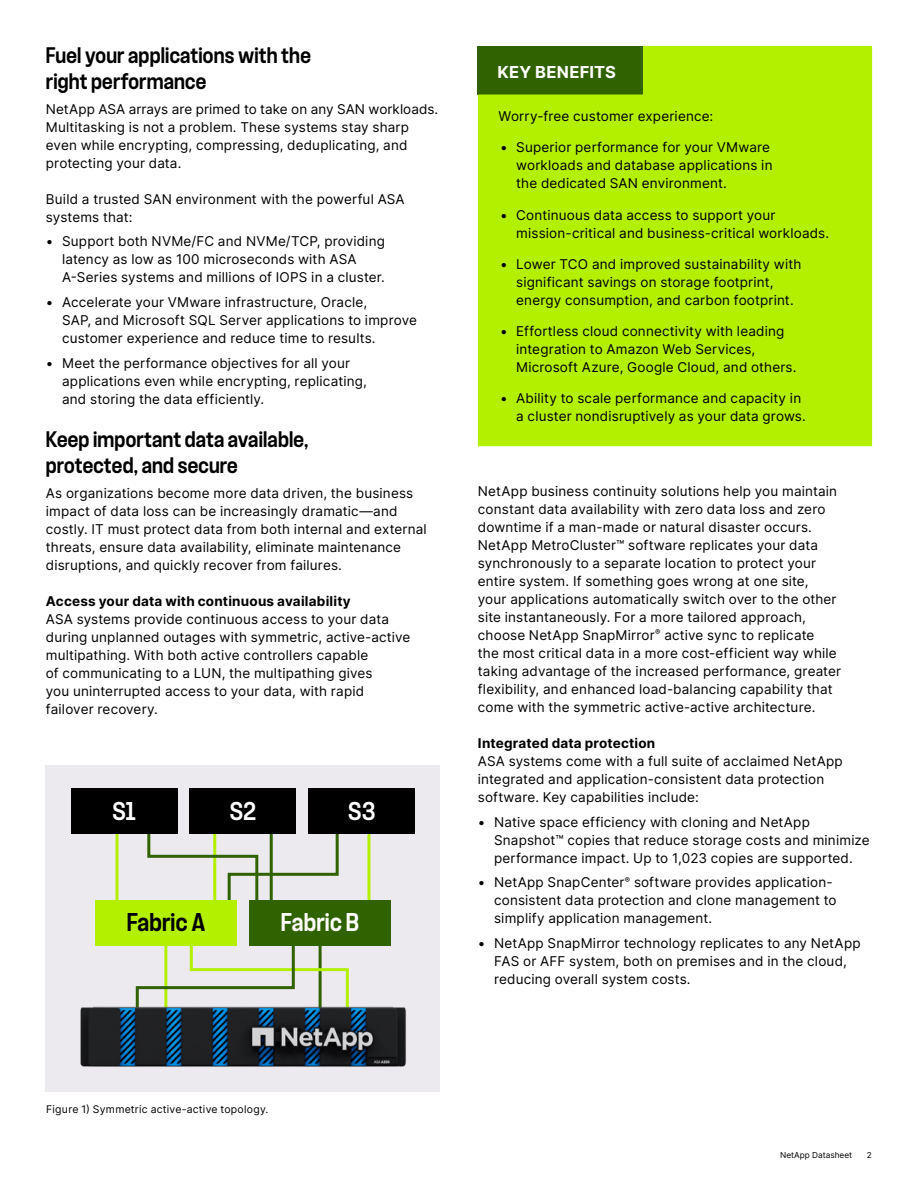
<style>
.page{position:relative;width:918px;height:1188px;background:#fff}
.page>*{position:absolute;margin:0;border:0;box-sizing:border-box;transform-origin:0 0}
.Section_Header{font:500 expanded 24px "F37 Judge";letter-spacing:.01em;color:#fff}
.Section_Header-2{font:500 expanded 24px "F37 Judge";letter-spacing:.01em;color:#000}
.Section_Header-3{font:500 expanded 21px/25.5px "F37 Judge";letter-spacing:.01em;color:#000}
.Key_Benefit_Headline{font:700 16.5px "Inter";letter-spacing:.015em;color:#fff}
.Body_Text{font:13.5px/18px "Inter";letter-spacing:.01em;color:#000}
.Body_Headline{font:700 13.5px "Inter";letter-spacing:.015em;color:#000}
.Key_Benefits_Text{font:13.5px "Inter";letter-spacing:.015em;color:#000}
.Figure_Text{font:10.5px "Inter";letter-spacing:.025em;color:#000}
.t1{font:8.25px "Inter";color:#000}
</style>
<div class="page">
<div style="left:478px;top:46px;width:394px;height:400px;background:#b2f000"></div>
<div style="left:46px;top:765px;width:394px;height:327px;background:#edeaef"></div>
<hr style="left:116px;top:828px;width:3px;height:75px;background:#b2f000">
<hr style="left:367px;top:828px;width:3px;height:75px;background:#b2f000">
<svg style="left:147px;top:825px;width:192px;height:75px"></svg>
<svg style="left:134px;top:945px;width:216px;height:53px"></svg>
<div style="left:71px;top:789px;width:106px;height:45px;background:#000"></div>
<div style="left:190px;top:789px;width:106px;height:45px;background:#000"></div>
<div style="left:309px;top:789px;width:106px;height:45px;background:#000"></div>
<div style="left:95px;top:900px;width:142px;height:45px;background:#b2f000"></div>
<div style="left:249px;top:900px;width:142px;height:45px;background:#316200"></div>
<img style="left:80px;top:998px;width:326px;height:69px">
<p class="Section_Header-3" style="left:46px;top:43px;width:267px">Fuel your applications with the right performance</p>
<p class="Body_Text" style="left:46px;top:99px;width:394px">NetApp ASA arrays are primed to take on any SAN workloads.<br>Multitasking is not a problem. These systems stay sharp even while encrypting, compressing, deduplicating, and protecting your data.</p>
<p class="Body_Text" style="left:46px;top:189px;width:360px">Build a trusted SAN environment with the powerful ASA systems that:</p>
<p class="Body_Text" style="left:62px;top:232px;width:324px;text-indent:-16px">• Support both NVMe/FC and NVMe/TCP, providing latency as low as 100 microseconds with ASA<br>A-Series systems and millions of IOPS in a cluster.</p>
<p class="Body_Text" style="left:62px;top:293px;width:356px;text-indent:-16px">• Accelerate your VMware infrastructure, Oracle,<br>SAP, and Microsoft SQL Server applications to improve customer experience and reduce time to results.</p>
<p class="Body_Text" style="left:62px;top:354px;width:306px;text-indent:-16px">• Meet the performance objectives for all your applications even while encrypting, replicating, and storing the data efficiently.</p>
<p class="Section_Header-3" style="left:46px;top:427px;width:264px">Keep important data available, protected, and secure</p>
<p class="Body_Text" style="left:46px;top:483px;width:382px">As organizations become more data driven, the business impact of data loss can be increasingly dramatic—and costly. IT must protect data from both internal and external threats, ensure data availability, eliminate maintenance disruptions, and quickly recover from failures.</p>
<p class="Body_Headline" style="left:46px;top:591px;width:306px">Access your data with continuous availability</p>
<p class="Body_Text" style="left:46px;top:609px;width:366px">ASA systems provide continuous access to your data during unplanned outages with symmetric, active-active multipathing. With both active controllers capable<br>of communicating to a LUN, the multipathing gives<br>you uninterrupted access to your data, with rapid failover recovery.</p>
<p class="Section_Header" style="left:112px;top:797px;width:25px">S1</p>
<p class="Section_Header" style="left:230px;top:797px;width:28px">S2</p>
<p class="Section_Header" style="left:348px;top:797px;width:29px">S3</p>
<p class="Section_Header-2" style="left:127px;top:909px;width:80px">Fabric A</p>
<p class="Section_Header" style="left:281px;top:909px;width:80px">Fabric B</p>
<p class="Key_Benefit_Headline" style="left:497px;top:60px;width:120px">KEY BENEFITS</p>
<p class="Key_Benefits_Text" style="left:498px;top:106px;width:216px">Worry-free customer experience:</p>
<p class="Body_Text" style="left:516px;top:138px;width:258px;text-indent:-16px">• Superior performance for your VMware workloads and database applications in the dedicated SAN environment.</p>
<p class="Body_Text" style="left:516px;top:205px;width:314px;text-indent:-16px">• Continuous data access to support your mission-critical and business-critical workloads.</p>
<p class="Body_Text" style="left:516px;top:255px;width:287px;text-indent:-16px">• Lower TCO and improved sustainability with significant savings on storage footprint, energy consumption, and carbon footprint.</p>
<p class="Body_Text" style="left:516px;top:322px;width:282px;text-indent:-16px">• Effortless cloud connectivity with leading integration to Amazon Web Services,<br>Microsoft Azure, Google Cloud, and others.</p>
<p class="Body_Text" style="left:516px;top:389px;width:291px;text-indent:-16px">• Ability to scale performance and capacity in a cluster nondisruptively as your data grows.</p>
<p class="Body_Text" style="left:478px;top:482px;width:365px">NetApp business continuity solutions help you maintain constant data availability with zero data loss and zero downtime if a man-made or natural disaster occurs.<br>NetApp MetroCluster™ software replicates your data synchronously to a separate location to protect your entire system. If something goes wrong at one site,<br>your applications automatically switch over to the other site instantaneously. For a more tailored approach, choose NetApp SnapMirror<sup>®</sup> active sync to replicate<br>the most critical data in a more cost-efficient way while taking advantage of the increased performance, greater flexibility, and enhanced load-balancing capability that come with the symmetric active-active architecture.</p>
<p class="Body_Headline" style="left:478px;top:733px;width:179px">Integrated data protection</p>
<p class="Body_Text" style="left:478px;top:752px;width:366px">ASA systems come with a full suite of acclaimed NetApp integrated and application-consistent data protection software. Key capabilities include:</p>
<p class="Body_Text" style="left:494px;top:812px;width:377px;text-indent:-16px">• Native space efficiency with cloning and NetApp<br>Snapshot™ copies that reduce storage costs and minimize performance impact. Up to 1,023 copies are supported.</p>
<p class="Body_Text" style="left:494px;top:873px;width:344px;text-indent:-16px">• NetApp SnapCenter<sup>®</sup> software provides application&shy;consistent data protection and clone management to simplify application management.</p>
<p class="Body_Text" style="left:494px;top:934px;width:368px;text-indent:-16px">• NetApp SnapMirror technology replicates to any NetApp<br>FAS or AFF system, both on premises and in the cloud, reducing overall system costs.</p>
<p class="Figure_Text" style="left:46px;top:1102px;width:224px">Figure 1) Symmetric active-active topology.</p>
<p class="t1" style="left:780px;top:1149px;width:74px">NetApp Datasheet</p>
<p class="t1" style="left:867px;top:1149px;width:6px">2</p>
</div>
